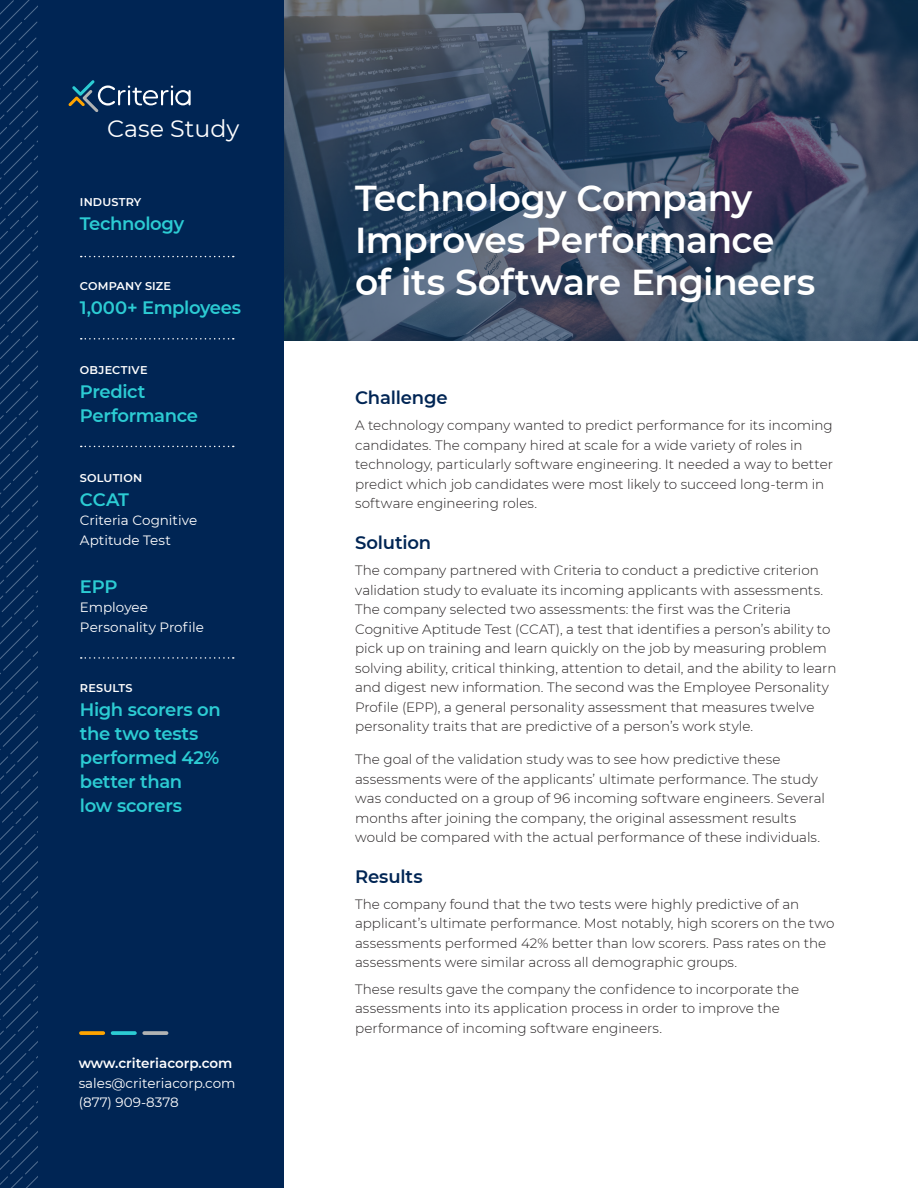
<style>
.page{position:relative;width:918px;height:1188px;background:#fff}
.page>*{position:absolute;margin:0;border:0;box-sizing:border-box;transform-origin:0 0}
.t1{font:600 36px/42px "Montserrat";letter-spacing:-.01em;color:#fff}
.t2{font:23.7px "Montserrat";color:#fff}
.t3{font:600 18px/24px "Montserrat";letter-spacing:-.02em;color:#2cccd3}
.t4{font:600 18px "Montserrat";letter-spacing:-.005em;color:#002554}
.t5{font:300 13.5px/19.5px "Montserrat";color:#231f20}
.t6{font:13.5px/19.5px "Montserrat";color:#fff}
.t7{font:600 13.5px "Montserrat";letter-spacing:-.005em;color:#fff}
.t8{font:600 11.25px "Montserrat";letter-spacing:.015em;color:#fff}
</style>
<div class="page">
<div style="left:0;top:0;width:284px;height:1188px;background:#002554"></div>
<svg style="left:0;top:0;width:38px;height:1188px"></svg>
<svg style="left:69px;top:80px;width:122px;height:32px"></svg>
<svg style="left:81px;top:1031px;width:22px;height:4px"></svg>
<svg style="left:113px;top:1031px;width:22px;height:4px"></svg>
<svg style="left:144px;top:1031px;width:23px;height:4px"></svg>
<img style="left:284px;top:0;width:634px;height:341px">
<svg style="left:81px;top:256px;width:153px;height:1px"></svg>
<svg style="left:81px;top:338px;width:153px;height:2px"></svg>
<svg style="left:81px;top:446px;width:153px;height:1px"></svg>
<svg style="left:81px;top:657px;width:153px;height:2px"></svg>
<h2 class="t2" style="left:107px;top:112px;width:134px">Case Study</h2>
<p class="t8" style="left:80px;top:194px;width:63px">INDUSTRY</p>
<p class="t3" style="left:80px;top:211px;width:106px">Technology</p>
<p class="t8" style="left:80px;top:278px;width:93px">COMPANY SIZE</p>
<p class="t3" style="left:80px;top:295px;width:163px">1,000+ Employees</p>
<p class="t8" style="left:80px;top:362px;width:69px">OBJECTIVE</p>
<p class="t3" style="left:80px;top:379px;width:119px">Predict<br>Performance</p>
<p class="t8" style="left:80px;top:470px;width:64px">SOLUTION</p>
<p class="t3" style="left:80px;top:487px;width:51px">CCAT</p>
<p class="t6" style="left:80px;top:510px;width:119px">Criteria Cognitive<br>Aptitude Test</p>
<p class="t3" style="left:80px;top:574px;width:39px">EPP</p>
<p class="t6" style="left:80px;top:597px;width:125px">Employee<br>Personality Profile</p>
<p class="t8" style="left:80px;top:680px;width:54px">RESULTS</p>
<p class="t3" style="left:80px;top:697px;width:142px">High scorers on the two tests performed 42% better than<br>low scorers</p>
<p class="t7" style="left:79px;top:1054px;width:155px">www.criteriacorp.com</p>
<p class="t6" style="left:79px;top:1072px;width:158px">sales@criteriacorp.com (877) 909-8378</p>
<p class="t1" style="left:355px;top:176px;width:462px">Technology Company<br>Improves Performance of its Software Engineers</p>
<p class="t4" style="left:355px;top:385px;width:94px">Challenge</p>
<p class="t5" style="left:355px;top:415px;width:480px">A technology company wanted to predict performance for its incoming candidates. The company hired at scale for a wide variety of roles in technology, particularly software engineering. It needed a way to better predict which job candidates were most likely to succeed long-term in software engineering roles.</p>
<p class="t4" style="left:355px;top:530px;width:78px">Solution</p>
<p class="t5" style="left:355px;top:560px;width:483px">The company partnered with Criteria to conduct a predictive criterion validation study to evaluate its incoming applicants with assessments.<br>The company selected two assessments: the first was the Criteria Cognitive Aptitude Test (CCAT), a test that identifies a person’s ability to pick up on training and learn quickly on the job by measuring problem solving ability, critical thinking, attention to detail, and the ability to learn and digest new information. The second was the Employee Personality Profile (EPP), a general personality assessment that measures twelve personality traits that are predictive of a person’s work style.</p>
<p class="t5" style="left:355px;top:749px;width:472px">The goal of the validation study was to see how predictive these assessments were of the applicants’ ultimate performance. The study was conducted on a group of 96 incoming software engineers. Several months after joining the company, the original assessment results would be compared with the actual performance of these individuals.</p>
<p class="t4" style="left:355px;top:863px;width:69px">Results</p>
<p class="t5" style="left:355px;top:894px;width:481px">The company found that the two tests were highly predictive of an applicant’s ultimate performance. Most notably, high scorers on the two assessments performed 42% better than low scorers. Pass rates on the assessments were similar across all demographic groups.</p>
<p class="t5" style="left:355px;top:979px;width:446px">These results gave the company the confidence to incorporate the assessments into its application process in order to improve the performance of incoming software engineers.</p>
</div>
